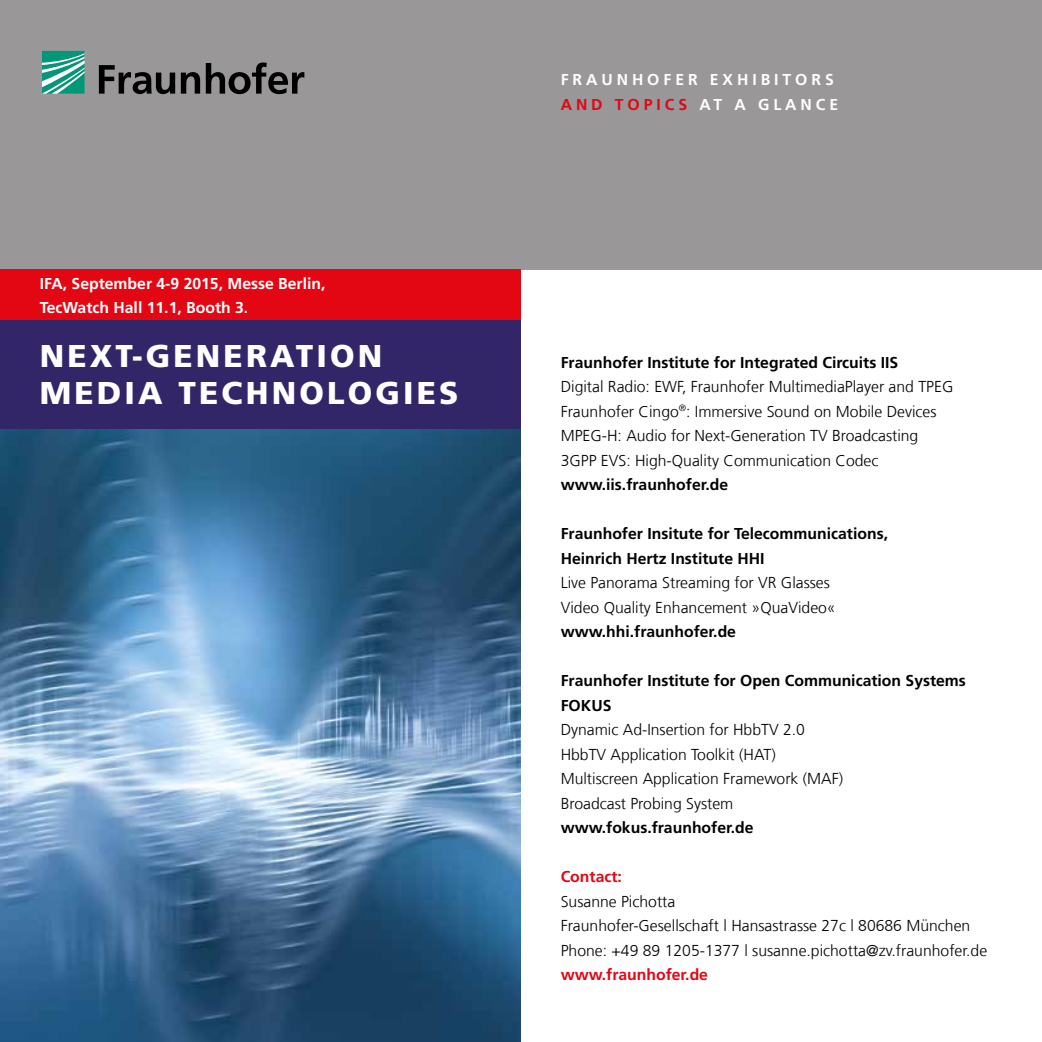
<style>
.page{position:relative;width:1042px;height:1042px;background:#fff}
.page>*{position:absolute;margin:0;border:0;box-sizing:border-box;transform-origin:0 0}
.t1{font:900 31.5px/37.8px "Frutiger LT Com";letter-spacing:.1em;color:#fff}
.t2{font:300 15.75px/24.5px "Frutiger LT Com";color:#000}
.t3{font:700 15.75px/24.5px "Frutiger LT Com";color:#000}
.t4{font:700 15.75px/24.5px "Frutiger LT Com";color:#fff}
.t5{font:700 15.75px/24.5px "Frutiger LT Com";letter-spacing:.25em;color:#fff}
.t6{font:700 15.75px "Frutiger LT Com";color:#e30613}
.s1{color:#e30613}
</style>
<div class="page">
<div style="left:0;top:0;width:1042px;height:270px;background:#999797"></div>
<img style="left:0;top:429px;width:521px;height:613px">
<div style="left:0;top:319px;width:521px;height:110px;background:#332668"></div>
<div style="left:0;top:270px;width:521px;height:50px;background:#e30613"></div>
<svg style="left:42px;top:51px;width:43px;height:43px;background:#4cb39e"></svg>
<svg style="left:99px;top:62px;width:205px;height:32px"></svg>
<p class="t4" style="left:40px;top:271px;width:287px">IFA, September 4-9 2015, Messe Berlin,<br>TecWatch Hall 11.1, Booth 3.</p>
<h1 class="t1" style="left:40px;top:337px;width:420px">NEXT-GENERATION<br>MEDIA TECHNOLOGIES</h1>
<p class="t5" style="left:561px;top:68px;width:279px">FRAUNHOFER EXHIBITORS<br><span class="s1">AND TOPICS</span> AT A GLANCE</p>
<p class="t3" style="left:561px;top:350px;width:339px">Fraunhofer Institute for Integrated Circuits IIS</p>
<p class="t2" style="left:561px;top:375px;width:394px">Digital Radio: EWF, Fraunhofer MultimediaPlayer and TPEG Fraunhofer Cingo<sup>®</sup>: Immersive Sound on Mobile Devices MPEG-H: Audio for Next-Generation TV Broadcasting 3GPP EVS: High-Quality Communication Codec</p>
<p class="t3" style="left:561px;top:473px;width:169px">www.iis.fraunhofer.de</p>
<p class="t3" style="left:561px;top:522px;width:329px">Fraunhofer Insitute for Telecommunications,<br>Heinrich Hertz Institute HHI</p>
<p class="t2" style="left:561px;top:571px;width:276px">Live Panorama Streaming for VR Glasses<br>Video Quality Enhancement »QuaVideo«</p>
<p class="t3" style="left:561px;top:620px;width:177px">www.hhi.fraunhofer.de</p>
<p class="t3" style="left:561px;top:669px;width:407px">Fraunhofer Institute for Open Communication Systems<br>FOKUS</p>
<p class="t2" style="left:561px;top:718px;width:284px">Dynamic Ad-Insertion for HbbTV 2.0<br>HbbTV Application Toolkit (HAT)<br>Multiscreen Application Framework (MAF)<br>Broadcast Probing System</p>
<p class="t3" style="left:561px;top:816px;width:194px">www.fokus.fraunhofer.de</p>
<p class="t6" style="left:561px;top:868px;width:63px">Contact:</p>
<p class="t2" style="left:561px;top:889px;width:428px">Susanne Pichotta<br>Fraunhofer-Gesellschaft l Hansastrasse 27c l 80686 München<br>Phone: +49 89 1205-1377 l susanne.pichotta@zv.fraunhofer.de</p>
<p class="t6" style="left:561px;top:966px;width:149px">www.fraunhofer.de</p>
</div>
